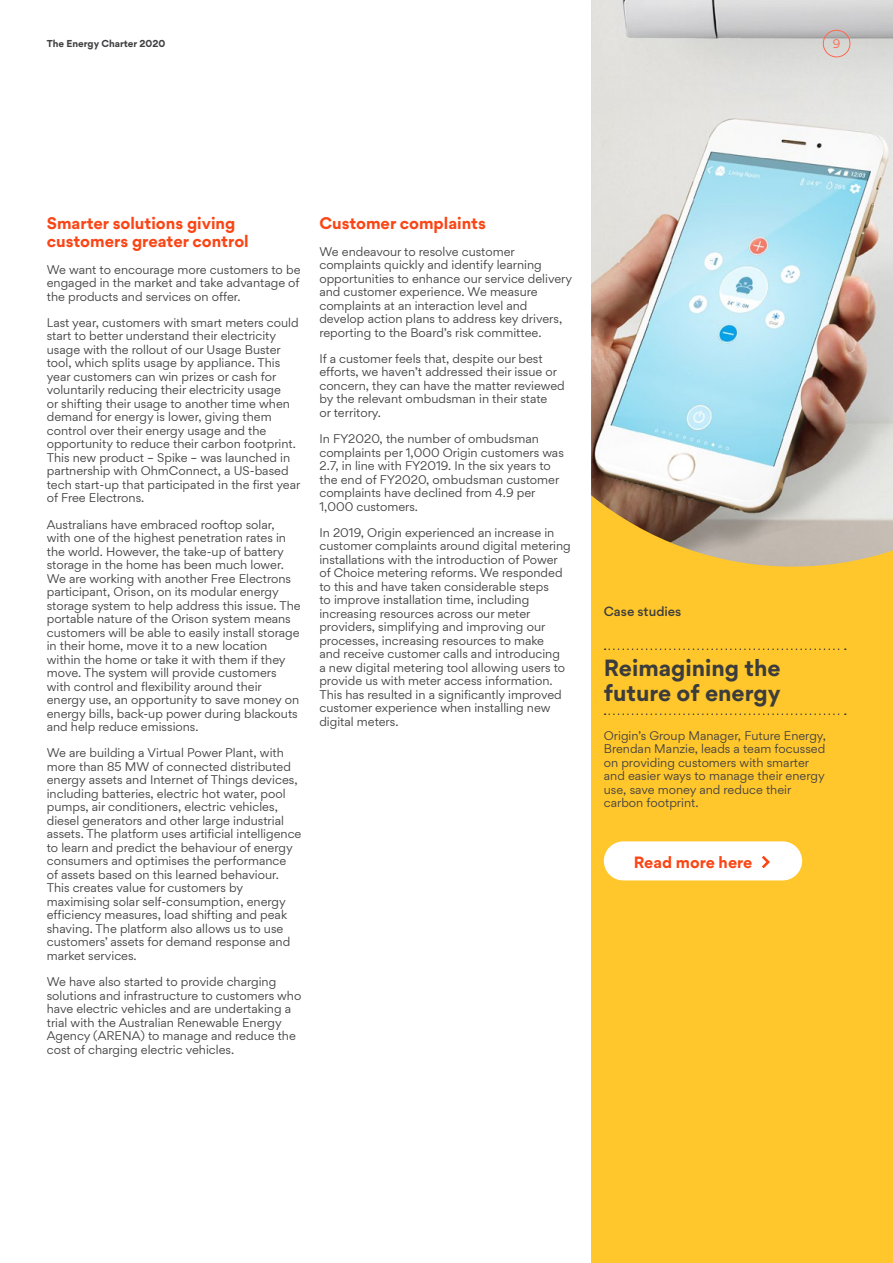
<style>
.page{position:relative;width:893px;height:1263px;background:#fff}
.page>*{position:absolute;margin:0;border:0;box-sizing:border-box;transform-origin:0 0}
.t1{font:700 21px/25.2px "Origin Gordita";color:#3c3c3c}
.t2{font:700 15px/18px "Origin Gordita";color:#fa4616}
.t3{font:700 14.7px "Origin Gordita";color:#fa4616}
.t4{font:500 12px "Origin Gordita";color:#3c3c3c}
.t5{font:11.25px/13.5px "Origin Gordita";color:#414042}
.t6{font:11.25px "Origin Gordita";color:#ff684d}
.t7{font:700 9px "Origin Gordita";color:#414042}
</style>
<div class="page">
<div style="left:591px;top:0;width:302px;height:1263px;background:#ffc72c"></div>
<svg style="left:605px;top:648px;width:241px;height:2px"></svg>
<svg style="left:605px;top:713px;width:241px;height:2px"></svg>
<div style="left:604px;top:841px;width:198px;height:39px;background:#fff;border-radius:20px"></div>
<svg style="left:762px;top:856px;width:8px;height:12px"></svg>
<img style="left:591px;top:0;width:302px;height:567px">
<div style="left:823px;top:30px;width:27px;height:27px;border:1px solid #ff684d;border-radius:50%"></div>
<p class="t7" style="left:47px;top:36px;width:120px">The Energy Charter 2020</p>
<p class="t6" style="left:833px;top:35px;width:9px">9</p>
<h2 class="t2" style="left:47px;top:213px;width:203px">Smarter solutions giving customers greater control</h2>
<p class="t5" style="left:47px;top:262px;width:255px;text-align:justify">We want to encourage more customers to be engaged in the market and take advantage of the products and services on offer.</p>
<p class="t5" style="left:47px;top:315px;width:255px">Last year, customers with smart meters could start to better understand their electricity usage with the rollout of our Usage Buster tool, which splits usage by appliance. This year customers can win prizes or cash for voluntarily reducing their electricity usage<br>or shifting their usage to another time when demand for energy is lower, giving them control over their energy usage and the opportunity to reduce their carbon footprint.<br>This new product – Spike – was launched in partnership with OhmConnect, a US-based tech start-up that participated in the first year of Free Electrons.</p>
<p class="t5" style="left:47px;top:517px;width:255px">Australians have embraced rooftop solar, with one of the highest penetration rates in the world. However, the take-up of battery storage in the home has been much lower.<br>We are working with another Free Electrons participant, Orison, on its modular energy storage system to help address this issue. The portable nature of the Orison system means customers will be able to easily install storage in their home, move it to a new location within the home or take it with them if they move. The system will provide customers with control and flexibility around their energy use, an opportunity to save money on energy bills, back-up power during blackouts and help reduce emissions.</p>
<p class="t5" style="left:47px;top:746px;width:256px">We are building a Virtual Power Plant, with more than 85 MW of connected distributed energy assets and Internet of Things devices, including batteries, electric hot water, pool pumps, air conditioners, electric vehicles, diesel generators and other large industrial assets. The platform uses artificial intelligence to learn and predict the behaviour of energy consumers and optimises the performance<br>of assets based on this learned behaviour.<br>This creates value for customers by maximising solar self-consumption, energy efficiency measures, load shifting and peak shaving. The platform also allows us to use customers’ assets for demand response and market services.</p>
<p class="t5" style="left:47px;top:975px;width:256px">We have also started to provide charging solutions and infrastructure to customers who have electric vehicles and are undertaking a trial with the Australian Renewable Energy Agency (ARENA) to manage and reduce the cost of charging electric vehicles.</p>
<h2 class="t2" style="left:319px;top:213px;width:168px">Customer complaints</h2>
<p class="t5" style="left:319px;top:244px;width:254px">We endeavour to resolve customer complaints quickly and identify learning opportunities to enhance our service delivery and customer experience. We measure complaints at an interaction level and develop action plans to address key drivers, reporting to the Board’s risk committee.</p>
<p class="t5" style="left:319px;top:351px;width:247px">If a customer feels that, despite our best efforts, we haven’t addressed their issue or concern, they can have the matter reviewed by the relevant ombudsman in their state<br>or territory.</p>
<p class="t5" style="left:319px;top:432px;width:246px">In FY2020, the number of ombudsman complaints per 1,000 Origin customers was 2.7, in line with FY2019. In the six years to the end of FY2020, ombudsman customer complaints have declined from 4.9 per 1,000 customers.</p>
<p class="t5" style="left:319px;top:525px;width:253px">In 2019, Origin experienced an increase in customer complaints around digital metering installations with the introduction of Power of Choice metering reforms. We responded to this and have taken considerable steps<br>to improve installation time, including increasing resources across our meter providers, simplifying and improving our processes, increasing resources to make<br>and receive customer calls and introducing<br>a new digital metering tool allowing users to provide us with meter access information.<br>This has resulted in a significantly improved customer experience when installing new digital meters.</p>
<p class="t4" style="left:604px;top:602px;width:79px">Case studies</p>
<h1 class="t1" style="left:604px;top:654px;width:178px">Reimagining the future of energy</h1>
<p class="t5" style="left:604px;top:728px;width:224px">Origin’s Group Manager, Future Energy, Brendan Manzie, leads a team focussed on providing customers with smarter and easier ways to manage their energy use, save money and reduce their carbon footprint.</p>
<h3 class="t3" style="left:634px;top:850px;width:120px">Read more here</h3>
</div>
